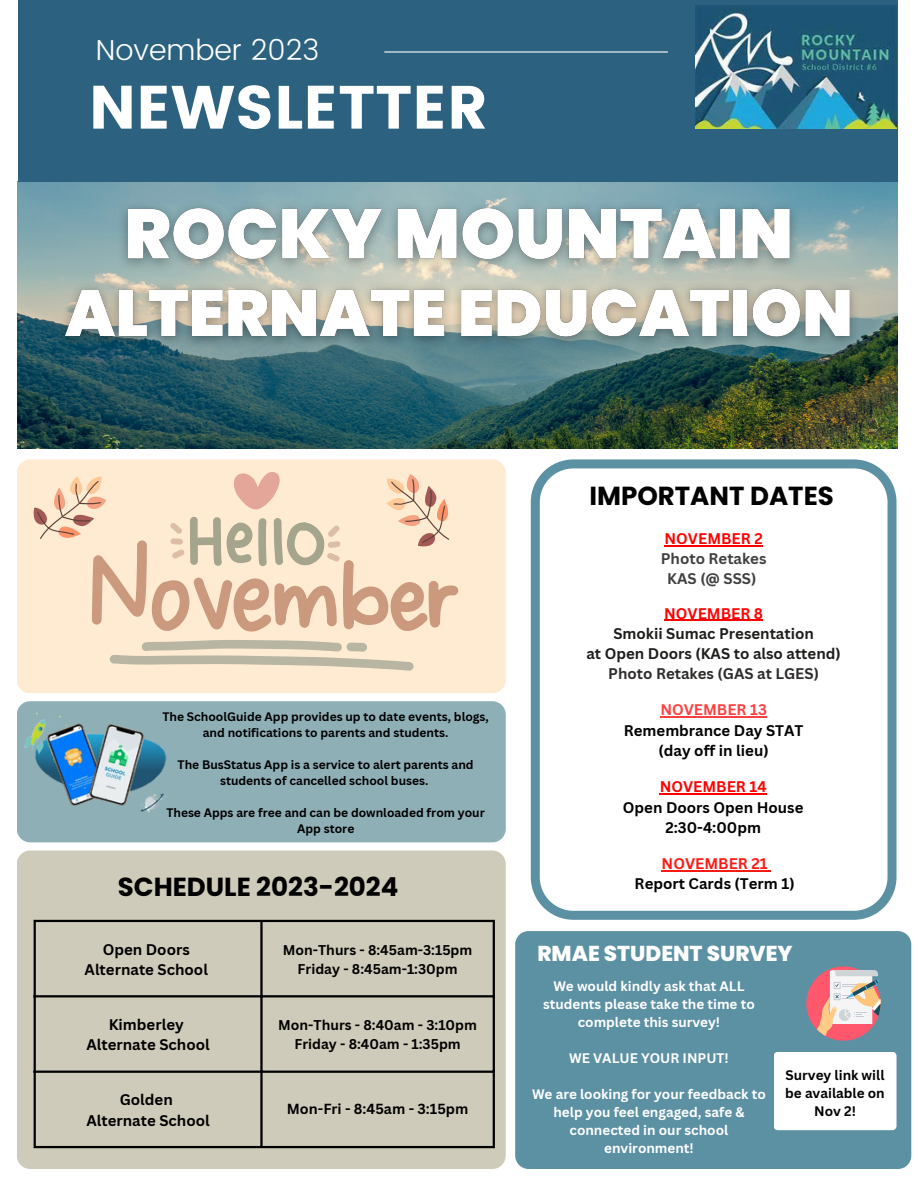
<style>
.page{position:relative;width:918px;height:1188px;background:#fff}
.page>*{position:absolute;margin:0;border:0;box-sizing:border-box;transform-origin:0 0}
.t1{font:60.9px "Poppins";color:#fff}
.t2{font:300 28.8px "Poppins";color:#fff}
.t3{font:700 26.1px "Poppins";color:#000}
.t4{font:800 21.6px "Poppins";color:#fff}
.t5{font:700 15px "Canva Sans";color:#000}
.t6{font:700 15px "Canva Sans";color:#1d1d1b}
.t7{font:700 15px "Canva Sans";color:#f00}
.t8{font:700 15px "Canva Sans";color:#2e2c2b}
.t9{font:700 15px "Canva Sans";color:#404040}
.t10{font:700 15px "Canva Sans";color:#ff1914}
.t11{font:700 15px "Canva Sans";color:#ff4040}
.t12{font:700 14.25px "Canva Sans";color:#000}
.t13{font:700 13.8px "Canva Sans";color:#000}
.t14{font:700 13.5px/18px "Canva Sans";color:#fff;text-align:center}
.t15{font:700 13.5px/18px "Canva Sans";color:#000;text-align:center}
.t16{font:700 12px/16px "Canva Sans";color:#000;text-align:center}
</style>
<div class="page">
<img style="left:18px;top:181px;width:880px;height:267px">
<div style="left:18px;top:0;width:880px;height:181px;background:#2c627f"></div>
<hr style="left:384px;top:51px;width:284px;height:2px;background:#fff">
<img style="left:696px;top:5px;width:201px;height:124px">
<svg style="left:531px;top:459px;width:365px;height:461px"></svg>
<div style="left:17px;top:459px;width:489px;height:234px;background:#ffebd2;border-radius:13px"></div>
<div style="left:17px;top:851px;width:489px;height:318px;background:#cfcbba;border-radius:13px"></div>
<hr style="left:34px;top:922px;width:2px;height:224px;background:#000">
<hr style="left:260px;top:922px;width:3px;height:224px;background:#000">
<hr style="left:493px;top:922px;width:2px;height:224px;background:#000">
<hr style="left:34px;top:920px;width:461px;height:2px;background:#000">
<hr style="left:34px;top:995px;width:461px;height:2px;background:#000">
<hr style="left:34px;top:1071px;width:461px;height:2px;background:#000">
<hr style="left:34px;top:1146px;width:461px;height:2px;background:#000">
<div style="left:17px;top:701px;width:489px;height:141px;background:#8eafb6;border-radius:13px"></div>
<svg style="left:110px;top:640px;width:304px;height:31px"></svg>
<svg style="left:33px;top:472px;width:426px;height:160px"></svg>
<div style="left:515px;top:931px;width:396px;height:238px;background:#5c91a4;border-radius:13px"></div>
<svg style="left:806px;top:966px;width:75px;height:75px"></svg>
<img style="left:24px;top:712px;width:143px;height:101px">
<img style="left:49px;top:269px;width:818px;height:91px">
<img style="left:110px;top:185px;width:699px;height:99px">
<hr style="left:660px;top:793px;width:107px;height:2px;background:#f00">
<hr style="left:662px;top:870px;width:106px;height:1px;background:#ff1914">
<hr style="left:665px;top:545px;width:98px;height:1px;background:#f00">
<hr style="left:660px;top:717px;width:107px;height:1px;background:#ff4040">
<hr style="left:664px;top:620px;width:99px;height:1px;background:#f00">
<div style="left:774px;top:1052px;width:123px;height:78px;background:#fff;border-radius:4px"></div>
<p class="t2" style="left:96px;top:33px;width:225px">November 2023</p>
<p class="t1" style="left:89px;top:72px;width:401px">NEWSLETTER</p>
<p class="t16" style="left:162px;top:708px;width:328px">The SchoolGuide App provides up to date events, blogs, and notifications to parents and students.</p>
<p class="t16" style="left:178px;top:756px;width:298px">The BusStatus App is a service to alert parents and students of cancelled school buses.</p>
<p class="t16" style="left:166px;top:804px;width:320px">These Apps are free and can be downloaded from your<br>App store</p>
<p class="t3" style="left:118px;top:869px;width:282px">SCHEDULE 2023-2024</p>
<p class="t5" style="left:103px;top:939px;width:89px">Open Doors</p>
<p class="t5" style="left:85px;top:959px;width:125px">Alternate School</p>
<p class="t5" style="left:109px;top:1014px;width:77px">Kimberley</p>
<p class="t5" style="left:86px;top:1034px;width:125px">Alternate School</p>
<p class="t5" style="left:120px;top:1089px;width:55px">Golden</p>
<p class="t5" style="left:86px;top:1110px;width:125px">Alternate School</p>
<p class="t13" style="left:283px;top:940px;width:191px">Mon-Thurs - 8:45am-3:15pm</p>
<p class="t13" style="left:298px;top:959px;width:161px">Friday - 8:45am-1:30pm</p>
<p class="t13" style="left:278px;top:1015px;width:200px">Mon-Thurs - 8:40am - 3:10pm</p>
<p class="t13" style="left:294px;top:1034px;width:168px">Friday - 8:40am - 1:35pm</p>
<p class="t12" style="left:287px;top:1099px;width:183px">Mon-Fri - 8:45am - 3:15pm</p>
<p class="t3" style="left:589px;top:478px;width:246px">IMPORTANT DATES</p>
<p class="t7" style="left:665px;top:528px;width:100px">NOVEMBER 2</p>
<p class="t9" style="left:661px;top:548px;width:107px">Photo Retakes</p>
<p class="t9" style="left:667px;top:568px;width:91px">KAS (@ SSS)</p>
<p class="t7" style="left:664px;top:603px;width:100px">NOVEMBER 8</p>
<p class="t6" style="left:613px;top:623px;width:202px">Smokii Sumac Presentation</p>
<p class="t6" style="left:586px;top:643px;width:256px">at Open Doors (KAS to also attend)</p>
<p class="t8" style="left:608px;top:663px;width:212px">Photo Retakes (GAS at LGES)</p>
<p class="t11" style="left:660px;top:699px;width:108px">NOVEMBER 13</p>
<p class="t5" style="left:624px;top:720px;width:181px">Remembrance Day STAT</p>
<p class="t5" style="left:659px;top:740px;width:112px">(day off in lieu)</p>
<p class="t7" style="left:660px;top:776px;width:109px">NOVEMBER 14</p>
<p class="t5" style="left:623px;top:797px;width:182px">Open Doors Open House</p>
<p class="t5" style="left:665px;top:817px;width:97px">2:30-4:00pm</p>
<p class="t10" style="left:662px;top:853px;width:108px">NOVEMBER 21</p>
<p class="t5" style="left:635px;top:873px;width:162px">Report Cards (Term 1)</p>
<p class="t4" style="left:537px;top:938px;width:257px">RMAE STUDENT SURVEY</p>
<p class="t14" style="left:543px;top:977px;width:213px">We would kindly ask that ALL students please take the time to complete this survey!</p>
<p class="t14" style="left:569px;top:1049px;width:161px">WE VALUE YOUR INPUT!</p>
<p class="t14" style="left:532px;top:1085px;width:235px">We are looking for your feedback to help you feel engaged, safe &amp; connected in our school environment!</p>
<p class="t15" style="left:786px;top:1066px;width:101px">Survey link will</p>
<p class="t15" style="left:785px;top:1084px;width:101px">be available on<br>Nov 2!</p>
</div>
